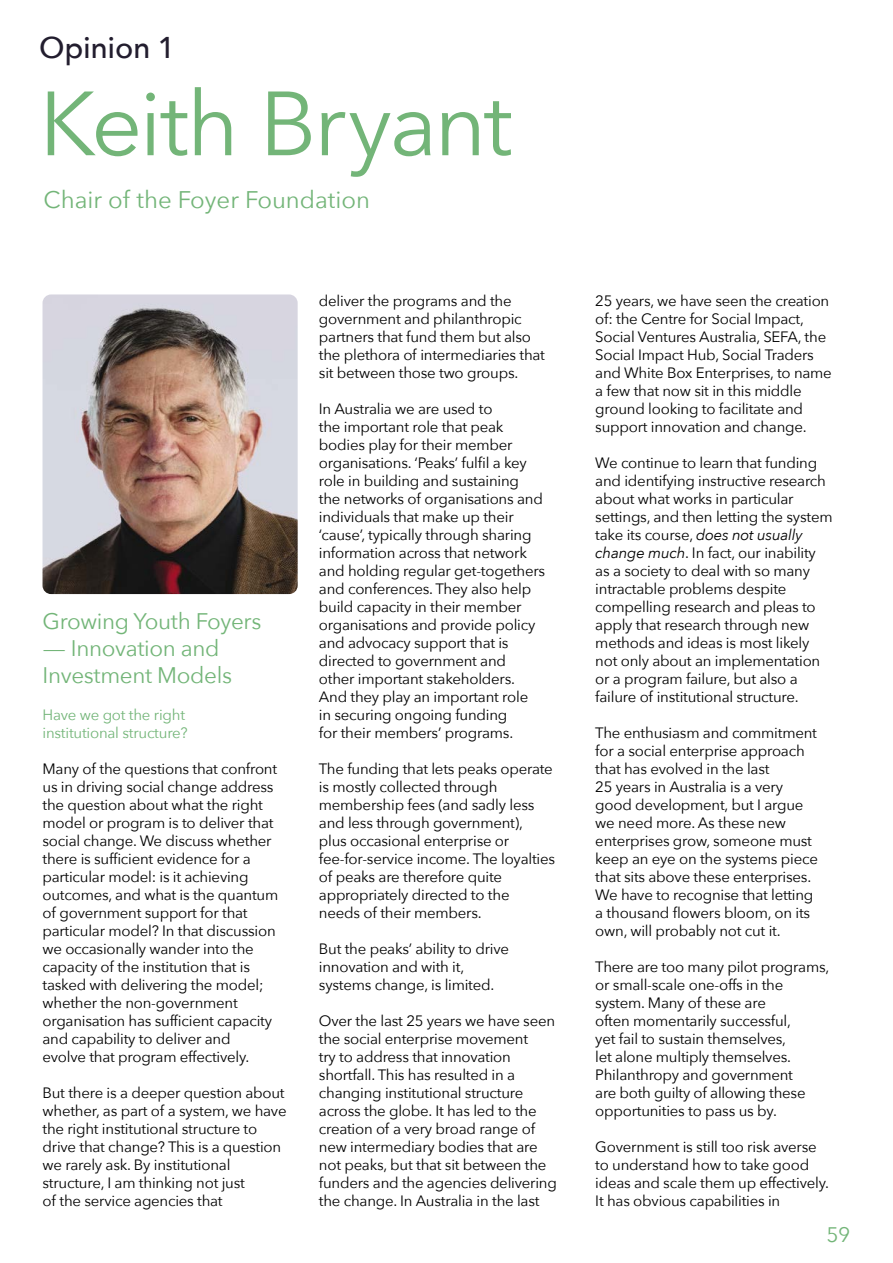
<style>
.page{position:relative;width:893px;height:1263px;background:#fff}
.page>*{position:absolute;margin:0;border:0;box-sizing:border-box;transform-origin:0 0}
.t1{font:90px "Avenir Next";letter-spacing:-.03em;color:#73b578}
.t2{font:500 30px "Avenir Next";letter-spacing:-.015em;color:#221d2e}
.t3{font:24px "Avenir Next";color:#73b578}
.t4{font:22.5px/27px "Avenir Next";letter-spacing:-.015em;color:#73b578;scale:1.75 1}
.t5{font:22.5px "Avenir Next";letter-spacing:-.015em;color:#73b578}
.t6{font:21px "Avenir Next";color:#73b578}
.t7{font:15px/18px "Avenir Next";letter-spacing:-.015em;color:#000}
.t8{font:15px/18px "Avenir Next";letter-spacing:-.015em;color:#73b578}
.s1{font-style:italic}
</style>
<div class="page">
<img style="left:43px;top:294px;width:255px;height:300px">
<h2 class="t2" style="left:39px;top:22px;width:138px">Opinion 1</h2>
<h1 class="t1" style="left:39px;top:48px;width:475px">Keith Bryant</h1>
<h3 class="t3" style="left:44px;top:179px;width:328px">Chair of the Foyer Foundation</h3>
<h3 class="t5" style="left:43px;top:602px;width:220px">Growing Youth Foyers</h3>
<h3 class="t4" style="left:43px;top:634px;width:110px">— Innovation and<br>Investment Models</h3>
<p class="t8" style="left:43px;top:705px;width:147px">Have we got the right institutional structure?</p>
<p class="t7" style="left:43px;top:759px;width:237px">Many of the questions that confront us in driving social change address the question about what the right model or program is to deliver that social change. We discuss whether there is sufficient evidence for a particular model: is it achieving outcomes, and what is the quantum of government support for that particular model? In that discussion we occasionally wander into the capacity of the institution that is tasked with delivering the model; whether the non‑government organisation has sufficient capacity and capability to deliver and<br>evolve that program effectively.</p>
<p class="t7" style="left:43px;top:1083px;width:246px">But there is a deeper question about whether, as part of a system, we have the right institutional structure to drive that change? This is a question we rarely ask. By institutional structure, I am thinking not just<br>of the service agencies that</p>
<p class="t7" style="left:319px;top:291px;width:228px">deliver the programs and the government and philanthropic partners that fund them but also the plethora of intermediaries that sit between those two groups.</p>
<p class="t7" style="left:319px;top:399px;width:228px">In Australia we are used to<br>the important role that peak bodies play for their member organisations. ‘Peaks’ fulfil a key role in building and sustaining<br>the networks of organisations and individuals that make up their ‘cause’, typically through sharing information across that network and holding regular get‑togethers and conferences. They also help build capacity in their member organisations and provide policy and advocacy support that is directed to government and other important stakeholders.<br>And they play an important role<br>in securing ongoing funding<br>for their members’ programs.</p>
<p class="t7" style="left:319px;top:759px;width:238px">The funding that lets peaks operate is mostly collected through membership fees (and sadly less and less through government),<br>plus occasional enterprise or fee‑for‑service income. The loyalties of peaks are therefore quite appropriately directed to the<br>needs of their members.</p>
<p class="t7" style="left:319px;top:939px;width:192px">But the peaks’ ability to drive innovation and with it, systems change, is limited.</p>
<p class="t7" style="left:319px;top:1011px;width:239px">Over the last 25 years we have seen the social enterprise movement<br>try to address that innovation shortfall. This has resulted in a changing institutional structure across the globe. It has led to the creation of a very broad range of new intermediary bodies that are not peaks, but that sit between the funders and the agencies delivering the change. In Australia in the last</p>
<p class="t7" style="left:595px;top:291px;width:238px">25 years, we have seen the creation of: the Centre for Social Impact, Social Ventures Australia, SEFA, the Social Impact Hub, Social Traders and White Box Enterprises, to name a few that now sit in this middle ground looking to facilitate and support innovation and change.</p>
<p class="t7" style="left:595px;top:453px;width:239px">We continue to learn that funding and identifying instructive research about what works in particular settings, and then letting the system take its course, <span class="s1">does not usually change much</span>. In fact, our inability as a society to deal with so many intractable problems despite compelling research and pleas to apply that research through new methods and ideas is most likely not only about an implementation or a program failure, but also a failure of institutional structure.</p>
<p class="t7" style="left:595px;top:723px;width:224px">The enthusiasm and commitment for a social enterprise approach that has evolved in the last<br>25 years in Australia is a very good development, but I argue we need more. As these new enterprises grow, someone must keep an eye on the systems piece that sits above these enterprises.<br>We have to recognise that letting a thousand flowers bloom, on its own, will probably not cut it.</p>
<p class="t7" style="left:595px;top:957px;width:236px">There are too many pilot programs, or small‑scale one‑offs in the system. Many of these are<br>often momentarily successful,<br>yet fail to sustain themselves,<br>let alone multiply themselves.<br>Philanthropy and government<br>are both guilty of allowing these opportunities to pass us by.</p>
<p class="t7" style="left:595px;top:1137px;width:235px">Government is still too risk averse to understand how to take good ideas and scale them up effectively.<br>It has obvious capabilities in</p>
<h3 class="t6" style="left:826px;top:1217px;width:25px">59</h3>
</div>
